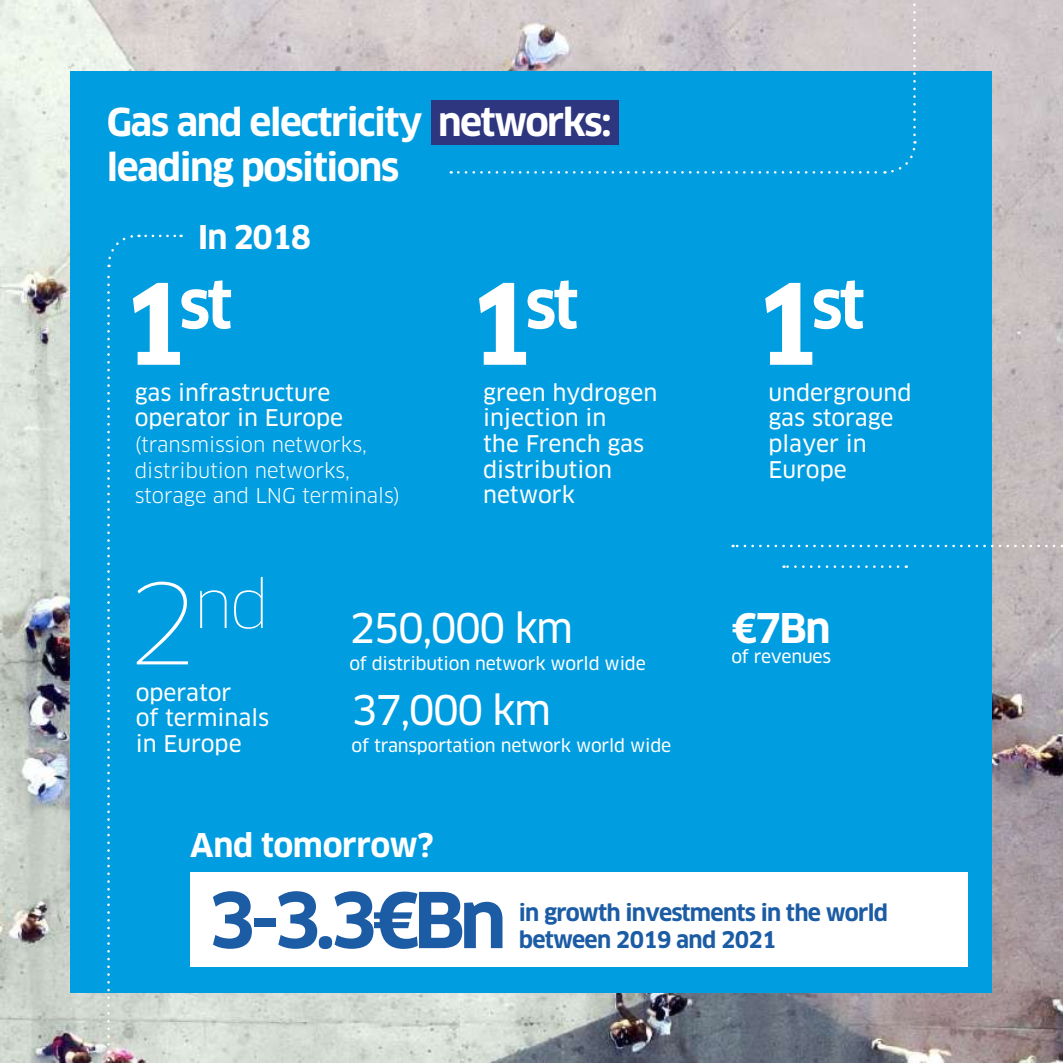
<style>
.page{position:relative;width:1063px;height:1063px;background:#fff}
.page>*{position:absolute;margin:0;border:0;box-sizing:border-box;transform-origin:0 0}
.t1{font:100 109.25px "Clan Pro";color:#fff}
.t2{font:700 75px "Clan Pro";color:#1b5ca5}
.t3{font:700 63.75px "Clan Pro";color:#fff}
.t4{font:100 63.75px "Clan Pro";color:#fff}
.t5{font:40px "Clan Pro News";letter-spacing:-.04em;color:#fff}
.t6{font:700 40px "Clan Pro";color:#fff}
.t7{font:700 37.5px/45px "Clan Pro";letter-spacing:-.04em;color:#fff}
.t8{font:700 32px "Clan Pro";letter-spacing:-.015em;color:#fff}
.t9{font:22.5px/25.8px "Clan Pro News";color:#fff}
.t10{font:700 22.5px/27.5px "Clan Pro";letter-spacing:-.03em;color:#1b5ca5}
.t11{font:20px/25.8px "Clan Pro";color:#fff}
.t12{font:17.5px "Clan Pro News";letter-spacing:-.01em;color:#fff}
.s1{font-size:109.25px}
</style>
<div class="page">
<img style="left:0;top:0;width:1063px;height:1063px">
<div style="left:71px;top:71px;width:921px;height:921px;background:#009de0"></div>
<div style="left:190px;top:873px;width:778px;height:94px;background:#fff"></div>
<svg style="left:733px;top:545px;width:321px;height:2px"></svg>
<svg style="left:784px;top:565px;width:114px;height:3px"></svg>
<svg style="left:107px;top:234px;width:33px;height:829px"></svg>
<svg style="left:146px;top:235px;width:36px;height:2px"></svg>
<svg style="left:458px;top:141px;width:459px;height:33px"></svg>
<svg style="left:913px;top:0;width:3px;height:135px"></svg>
<div style="left:431px;top:100px;width:188px;height:45px;background:#2d367f"></div>
<h3 class="t7" style="left:107px;top:100px;width:506px">Gas and electricity networks: leading positions</h3>
<h3 class="t8" style="left:198px;top:219px;width:115px">In 2018</h3>
<h3 class="t3" style="left:120px;top:268px;width:114px"><span class="s1">1</span>st</h3>
<p class="t9" style="left:135px;top:379px;width:210px">gas infrastructure operator in Europe</p>
<p class="t11" style="left:135px;top:432px;width:267px">(transmission networks, distribution networks, storage and LNG terminals)</p>
<h3 class="t3" style="left:466px;top:268px;width:114px"><span class="s1">1</span>st</h3>
<p class="t9" style="left:483px;top:379px;width:176px">green hydrogen injection in<br>the French gas distribution network</p>
<h1 class="t1" style="left:126px;top:558px;width:73px">2</h1>
<h3 class="t4" style="left:194px;top:566px;width:77px">nd</h3>
<p class="t9" style="left:136px;top:680px;width:135px">operator<br>of terminals in Europe</p>
<h3 class="t5" style="left:349px;top:605px;width:225px">250,000 km</h3>
<p class="t12" style="left:349px;top:654px;width:298px">of distribution network world wide</p>
<h3 class="t5" style="left:352px;top:687px;width:201px">37,000 km</h3>
<p class="t12" style="left:352px;top:735px;width:321px">of transportation network world wide</p>
<h3 class="t8" style="left:190px;top:826px;width:245px">And tomorrow?</h3>
<h3 class="t3" style="left:752px;top:268px;width:114px"><span class="s1">1</span>st</h3>
<p class="t9" style="left:769px;top:379px;width:144px">underground gas storage player in<br>Europe</p>
<h3 class="t6" style="left:731px;top:605px;width:101px">€7Bn</h3>
<p class="t12" style="left:731px;top:647px;width:101px">of revenues</p>
<h2 class="t2" style="left:208px;top:877px;width:300px">3-3.3€Bn</h2>
<p class="t10" style="left:519px;top:899px;width:371px">in growth investments in the world between 2019 and 2021</p>
</div>
